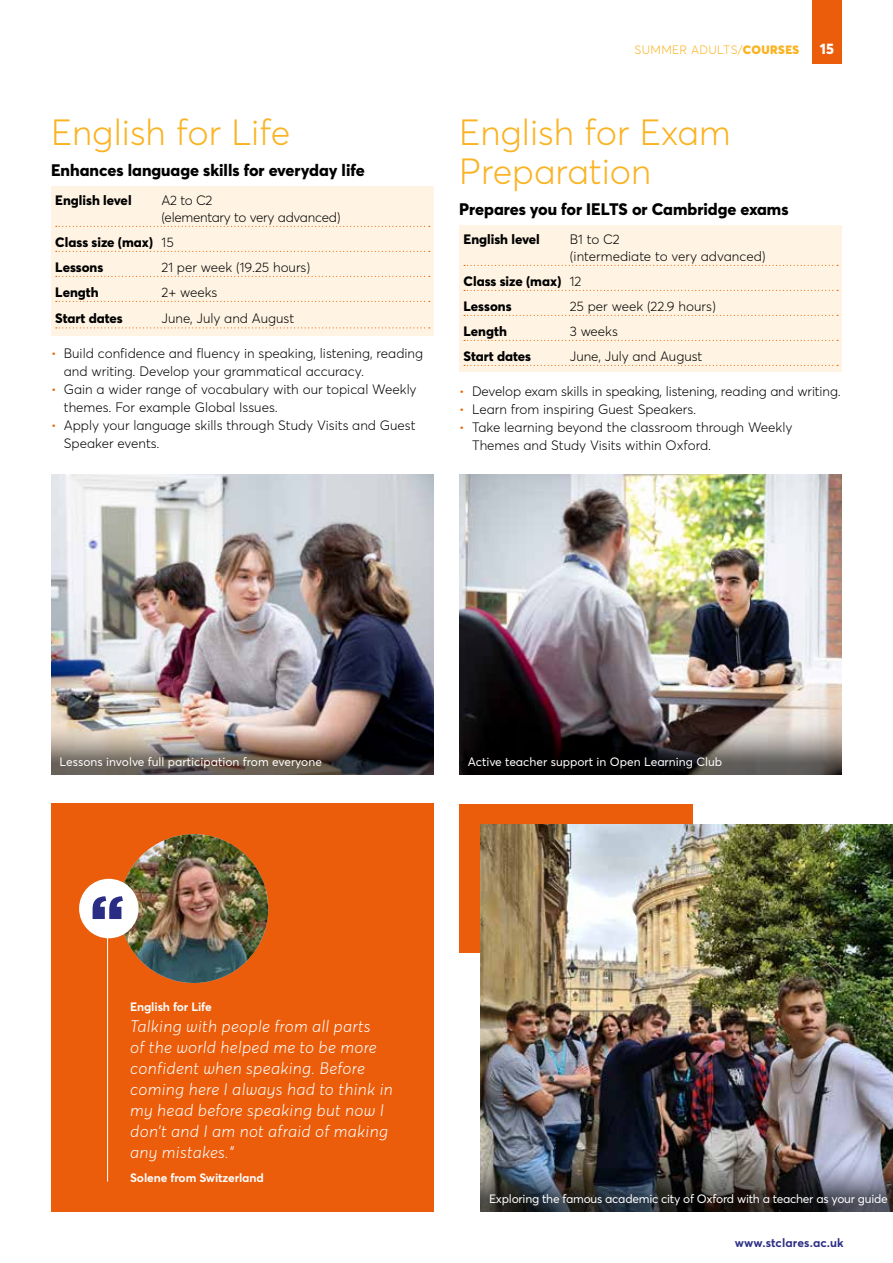
<style>
.page{position:relative;width:893px;height:1263px;background:#fff}
.page>*{position:absolute;margin:0;border:0;box-sizing:border-box;transform-origin:0 0}
.t1{font:300 36px/39px "Averta";color:#fab322}
.t2{font:italic 300 16.5px/21px "Averta";letter-spacing:.02em;color:#fff}
.t3{font:800 16.5px "Averta";color:#000}
.t4{font:800 15px "Averta";color:#fff}
.t5{font:300 13.5px/18px "Averta";color:#000}
.t6{font:800 13.5px/25px "Averta";color:#000}
.t7{font:300 13.5px/16.5px "Averta";letter-spacing:-.02em;color:#000}
.t8{font:12px "Averta";letter-spacing:-.01em;color:#fff}
.t9{font:700 12px "Averta";letter-spacing:-.01em;color:#fff}
.t10{font:300 12px "Averta";letter-spacing:.03em;color:#fab322}
.t11{font:700 12px "Averta";letter-spacing:.01em;color:#2b2c83}
.s1{font-weight:300}
.s2{color:#ec6907}
.s3{font-weight:900}
</style>
<div class="page">
<div style="left:459px;top:804px;width:234px;height:148px;background:#eb5d0b"></div>
<img style="left:480px;top:824px;width:413px;height:313px">
<img style="left:51px;top:474px;width:383px;height:226px">
<img style="left:459px;top:474px;width:383px;height:226px">
<svg style="left:459px;top:700px;width:383px;height:75px;background:#494242"></svg>
<img style="left:480px;top:1137px;width:413px;height:75px">
<img style="left:51px;top:700px;width:383px;height:75px">
<div style="left:51px;top:804px;width:383px;height:408px;background:#eb5d0b"></div>
<img style="left:119px;top:834px;width:149px;height:149px;border-radius:74px">
<hr style="left:107px;top:906px;width:1px;height:275px;background:#fff">
<div style="left:79px;top:879px;width:60px;height:59px;background:#fff;border-radius:50%"></div>
<svg style="left:93px;top:896px;width:30px;height:23px"></svg>
<div style="left:812px;top:0;width:30px;height:64px;background:#eb5d0b"></div>
<div style="left:51px;top:186px;width:383px;height:47px;background:#fff4e3"></div>
<svg style="left:56px;top:226px;width:374px;height:1px"></svg>
<div style="left:51px;top:228px;width:383px;height:30px;background:#fff4e3"></div>
<svg style="left:56px;top:251px;width:374px;height:1px"></svg>
<div style="left:51px;top:253px;width:383px;height:30px;background:#fff4e3"></div>
<svg style="left:56px;top:276px;width:374px;height:1px"></svg>
<div style="left:51px;top:278px;width:383px;height:30px;background:#fff4e3"></div>
<svg style="left:56px;top:301px;width:374px;height:1px"></svg>
<div style="left:51px;top:302px;width:383px;height:33px;background:#fff4e3"></div>
<svg style="left:56px;top:327px;width:374px;height:1px"></svg>
<div style="left:459px;top:225px;width:383px;height:47px;background:#fff4e3"></div>
<svg style="left:464px;top:265px;width:374px;height:1px"></svg>
<div style="left:459px;top:267px;width:383px;height:30px;background:#fff4e3"></div>
<svg style="left:464px;top:290px;width:374px;height:1px"></svg>
<div style="left:459px;top:292px;width:383px;height:30px;background:#fff4e3"></div>
<svg style="left:464px;top:315px;width:374px;height:1px"></svg>
<div style="left:459px;top:317px;width:383px;height:30px;background:#fff4e3"></div>
<svg style="left:464px;top:340px;width:374px;height:1px"></svg>
<div style="left:459px;top:342px;width:383px;height:30px;background:#fff4e3"></div>
<svg style="left:464px;top:365px;width:374px;height:1px"></svg>
<h1 class="t1" style="left:51px;top:113px;width:241px">English for Life</h1>
<p class="t3" style="left:51px;top:159px;width:315px">Enhances language skills for everyday life</p>
<p class="t6" style="left:55px;top:188px;width:78px">English level</p>
<p class="t7" style="left:162px;top:192px;width:181px">A2 to C2<br>(elementary to very advanced)</p>
<p class="t6" style="left:55px;top:229px;width:120px">Class size (max) <span class="s1">15<br></span>Lessons</p>
<p class="t5" style="left:162px;top:258px;width:150px">21 per week (19.25 hours)</p>
<p class="t6" style="left:55px;top:279px;width:45px">Length</p>
<p class="t5" style="left:162px;top:283px;width:57px">2+ weeks</p>
<p class="t6" style="left:55px;top:306px;width:69px">Start dates</p>
<p class="t5" style="left:162px;top:309px;width:134px">June, July and August</p>
<p class="t5" style="left:64px;top:344px;width:361px;text-indent:-13px"><span class="s2">•</span> Build confidence and fluency in speaking, listening, reading and writing. Develop your grammatical accuracy.</p>
<p class="t5" style="left:64px;top:380px;width:354px;text-indent:-13px"><span class="s2">•</span> Gain a wider range of vocabulary with our topical Weekly themes. For example Global Issues.</p>
<p class="t5" style="left:64px;top:416px;width:353px;text-indent:-13px"><span class="s2">•</span> Apply your language skills through Study Visits and Guest<br>Speaker events.</p>
<p class="t10" style="left:634px;top:42px;width:166px">SUMMER ADULTS/<span class="s3">COURSES</span></p>
<p class="t4" style="left:820px;top:39px;width:16px">15</p>
<h1 class="t1" style="left:459px;top:113px;width:273px">English for Exam<br>Preparation</h1>
<p class="t3" style="left:459px;top:198px;width:331px">Prepares you for IELTS or Cambridge exams</p>
<p class="t6" style="left:463px;top:227px;width:78px">English level</p>
<p class="t5" style="left:570px;top:231px;width:197px;line-height:16.5px">B1 to C2<br>(intermediate to very advanced)</p>
<p class="t6" style="left:463px;top:268px;width:119px">Class size (max) <span class="s1">12<br></span>Lessons</p>
<p class="t5" style="left:570px;top:297px;width:148px">25 per week (22.9 hours)</p>
<p class="t6" style="left:463px;top:318px;width:45px">Length</p>
<p class="t5" style="left:570px;top:322px;width:50px">3 weeks</p>
<p class="t6" style="left:463px;top:343px;width:69px">Start dates</p>
<p class="t5" style="left:570px;top:347px;width:134px">June, July and August</p>
<p class="t5" style="left:459px;top:382px;width:383px"><span class="s2">•</span> Develop exam skills in speaking, listening, reading and writing.</p>
<p class="t5" style="left:459px;top:400px;width:239px"><span class="s2">•</span> Learn from inspiring Guest Speakers.</p>
<p class="t5" style="left:472px;top:418px;width:322px;text-indent:-13px"><span class="s2">•</span> Take learning beyond the classroom through Weekly<br>Themes and Study Visits within Oxford.</p>
<p class="t8" style="left:60px;top:755px;width:264px">Lessons involve full participation from everyone</p>
<p class="t8" style="left:468px;top:755px;width:256px">Active teacher support in Open Learning Club</p>
<p class="t9" style="left:130px;top:999px;width:83px">English for Life</p>
<p class="t2" style="left:130px;top:1016px;width:264px">Talking with people from all parts<br>of the world helped me to be more confident when speaking. Before coming here I always had to think in my head before speaking but now I don’t and I am not afraid of making any mistakes.”</p>
<p class="t9" style="left:130px;top:1170px;width:135px">Solene from Switzerland</p>
<p class="t8" style="left:489px;top:1191px;width:400px">Exploring the famous academic city of Oxford with a teacher as your guide</p>
<p class="t11" style="left:735px;top:1235px;width:110px">www.stclares.ac.uk</p>
</div>
